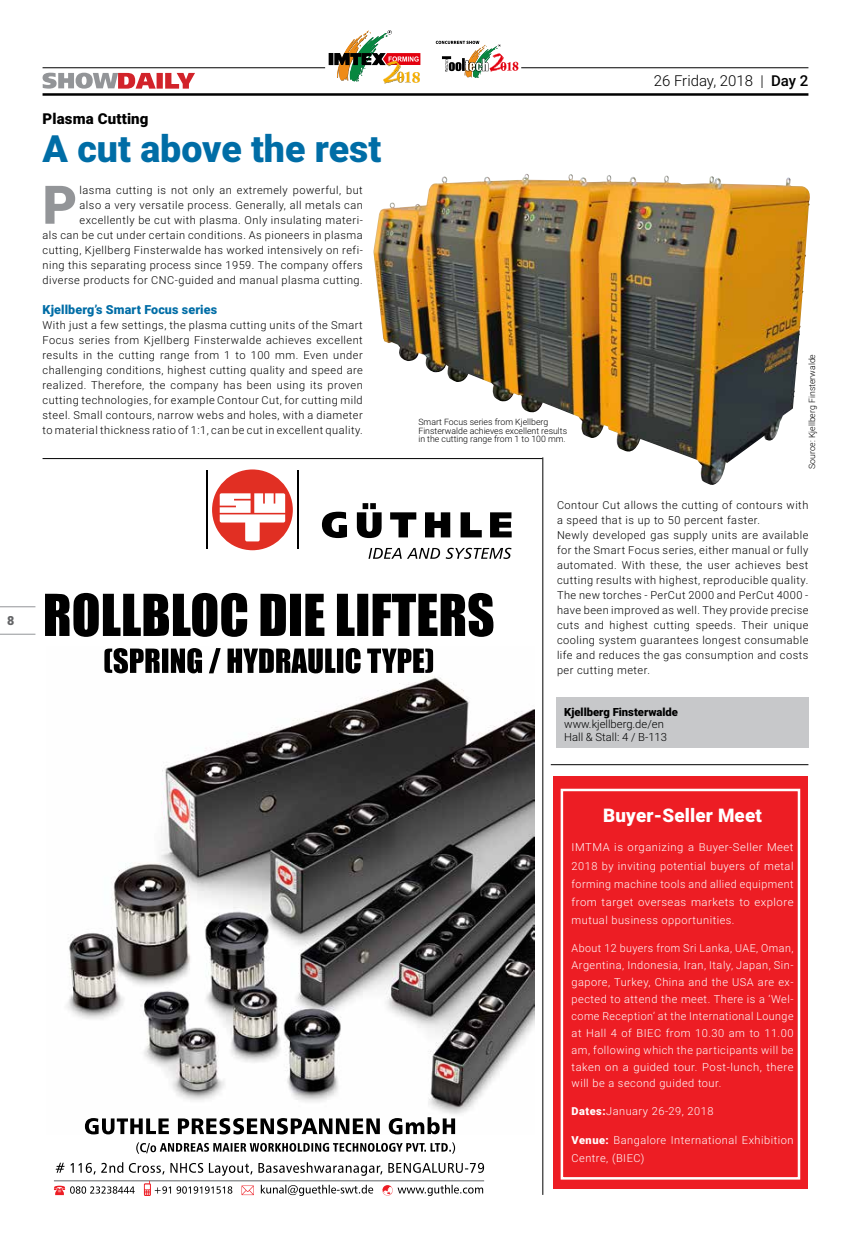
<style>
.page{position:relative;width:851px;height:1241px;background:#fff}
.page>*{position:absolute;margin:0;border:0;box-sizing:border-box;transform-origin:0 0}
.t1{font:900 53.25px "Roboto";color:#939598}
.t2{font:900 37.5px "Roboto";color:#006da6}
.t3{font:900 18.75px "Roboto";letter-spacing:.01em;color:#fff}
.t4{font:300 15px "Roboto";color:#000}
.t5{font:900 15px "Roboto";letter-spacing:.01em;color:#000}
.t6{font:900 12.5px "Roboto";letter-spacing:.01em;color:#006da6}
.t7{font:900 12.5px "Roboto";color:#636466}
.t8{font:300 11.25px/12.8px "Roboto";color:#000}
.t9{font:900 11.25px "Roboto";color:#000}
.t10{font:300 11px/15px "Roboto";letter-spacing:.045em;color:#000;text-align:right}
.t11{font:300 11px/17px "Roboto";letter-spacing:.045em;color:#fff;text-align:justify}
.t12{font:300 8.75px/8.8px "Roboto";color:#000}
.s1{font-weight:500}
.s2{font-weight:900}
</style>
<div class="page">
<hr style="left:0;top:606px;width:35px;height:1px;background:#939598">
<hr style="left:0;top:633px;width:35px;height:1px;background:#939598">
<hr style="left:43px;top:93px;width:765px;height:3px;background:#000">
<svg style="left:43px;top:73px;width:152px;height:16px"></svg>
<hr style="left:521px;top:67px;width:287px;height:1px;background:#000">
<hr style="left:43px;top:67px;width:282px;height:1px;background:#000">
<svg style="left:328px;top:30px;width:92px;height:53px"></svg>
<svg style="left:435px;top:41px;width:83px;height:37px"></svg>
<img style="left:373px;top:174px;width:433px;height:311px">
<img style="left:67px;top:673px;width:468px;height:461px">
<hr style="left:206px;top:470px;width:2px;height:79px;background:#000">
<hr style="left:297px;top:469px;width:1px;height:79px;background:#000">
<div style="left:212px;top:469px;width:81px;height:81px;background:#e12f23;border-radius:50%"></div>
<svg style="left:220px;top:493px;width:65px;height:48px"></svg>
<svg style="left:322px;top:511px;width:25px;height:27px"></svg>
<svg style="left:357px;top:503px;width:24px;height:35px"></svg>
<svg style="left:390px;top:512px;width:26px;height:25px"></svg>
<svg style="left:425px;top:512px;width:25px;height:25px"></svg>
<svg style="left:460px;top:512px;width:21px;height:25px"></svg>
<svg style="left:490px;top:512px;width:21px;height:25px"></svg>
<svg style="left:368px;top:548px;width:33px;height:10px"></svg>
<svg style="left:407px;top:547px;width:104px;height:12px"></svg>
<svg style="left:45px;top:593px;width:448px;height:80px"></svg>
<svg style="left:85px;top:1116px;width:370px;height:18px"></svg>
<svg style="left:54px;top:1162px;width:430px;height:33px"></svg>
<svg style="left:136px;top:1142px;width:319px;height:11px"></svg>
<hr style="left:43px;top:458px;width:499px;height:1px;background:#000">
<hr style="left:542px;top:457px;width:1px;height:737px;background:#000">
<div style="left:555px;top:697px;width:253px;height:51px;background:#c7c8ca"></div>
<hr style="left:550px;top:764px;width:258px;height:1px;background:#000">
<div style="left:553px;top:776px;width:254px;height:412px;background:#ed1d24"></div>
<div style="left:560px;top:788px;width:240px;height:391px;border:2px solid #fff"></div>
<h3 class="t5" style="left:43px;top:108px;width:107px">Plasma Cutting</h3>
<h2 class="t2" style="left:43px;top:122px;width:340px">A cut above the rest</h2>
<h1 class="t1" style="left:43px;top:167px;width:36px">P</h1>
<p class="t10" style="left:43px;top:182px;width:322px">lasma cutting is not only an extremely powerful, but<br>also a very versatile process. Generally, all metals can excellently be cut with plasma. Only insulating materi-<br>als can be cut under certain conditions. As pioneers in plasma cutting, Kjellberg Finsterwalde has worked intensively on refi&shy;ning this separating process since 1959. The company offers diverse products for CNC-guided and manual plasma cutting.</p>
<p class="t6" style="left:43px;top:300px;width:176px">Kjellberg’s Smart Focus series</p>
<p class="t10" style="left:43px;top:317px;width:322px;text-align:justify">With just a few settings, the plasma cutting units of the Smart Focus series from Kjellberg Finsterwalde achieves excellent results in the cutting range from 1 to 100 mm. Even under challenging conditions, highest cutting quality and speed are realized. Therefore, the company has been using its proven cutting technologies, for example Contour Cut, for cutting mild steel. Small contours, narrow webs and holes, with a diameter to material thickness ratio of 1:1, can be cut in excellent quality.</p>
<p class="t7" style="left:7px;top:612px;width:9px">8</p>
<h3 class="t4" style="left:653px;top:70px;width:156px">26 Friday, 2018 | <span class="s1">Day 2</span></h3>
<p class="t12" style="left:418px;top:417px;width:150px">Smart Focus series from Kjellberg<br>Finsterwalde achieves excellent results in the cutting range from 1 to 100 mm.</p>
<p class="t12" style="left:807px;top:469px;width:117px;rotate:-90deg">Source: Kjellberg Finsterwalde</p>
<p class="t10" style="left:557px;top:497px;width:253px;text-align:left">Contour Cut allows the cutting of contours with a speed that is up to 50 percent faster.<br>Newly developed gas supply units are available for the Smart Focus series, either manual or fully automated. With these, the user achieves best cutting results with highest, reproducible quality.<br>The new torches - PerCut 2000 and PerCut 4000 - have been improved as well. They provide precise cuts and highest cutting speeds. Their unique cooling system guarantees longest consumable life and reduces the gas consumption and costs per cutting meter.</p>
<p class="t9" style="left:564px;top:703px;width:115px">Kjellberg Finsterwalde</p>
<p class="t8" style="left:564px;top:717px;width:104px">www.kjellberg.de/en<br>Hall &amp; Stall: 4 / B-113</p>
<h3 class="t3" style="left:603px;top:802px;width:160px">Buyer-Seller Meet</h3>
<p class="t11" style="left:571px;top:837px;width:223px;line-height:18.2px">IMTMA is organizing a Buyer-Seller Meet 2018 by inviting potential buyers of metal forming machine tools and allied equipment from target overseas markets to explore mutual business opportunities.</p>
<p class="t11" style="left:571px;top:938px;width:223px">About 12 buyers from Sri Lanka, UAE, Oman, Argentina, Indonesia, Iran, Italy, Japan, Sin&shy;gapore, Turkey, China and the USA are ex&shy;pected to attend the meet. There is a ‘Wel&shy;come Reception’ at the International Lounge at Hall 4 of BIEC from 10.30 am to 11.00 am, following which the participants will be taken on a guided tour. Post-lunch, there will be a second guided tour.</p>
<p class="t11" style="left:571px;top:1102px;width:143px"><span class="s2">Dates:</span>January 26-29, 2018</p>
<p class="t11" style="left:571px;top:1130px;width:223px;line-height:18.2px"><span class="s2">Venue:</span> Bangalore International Exhibition<br>Centre, (BIEC)</p>
</div>
